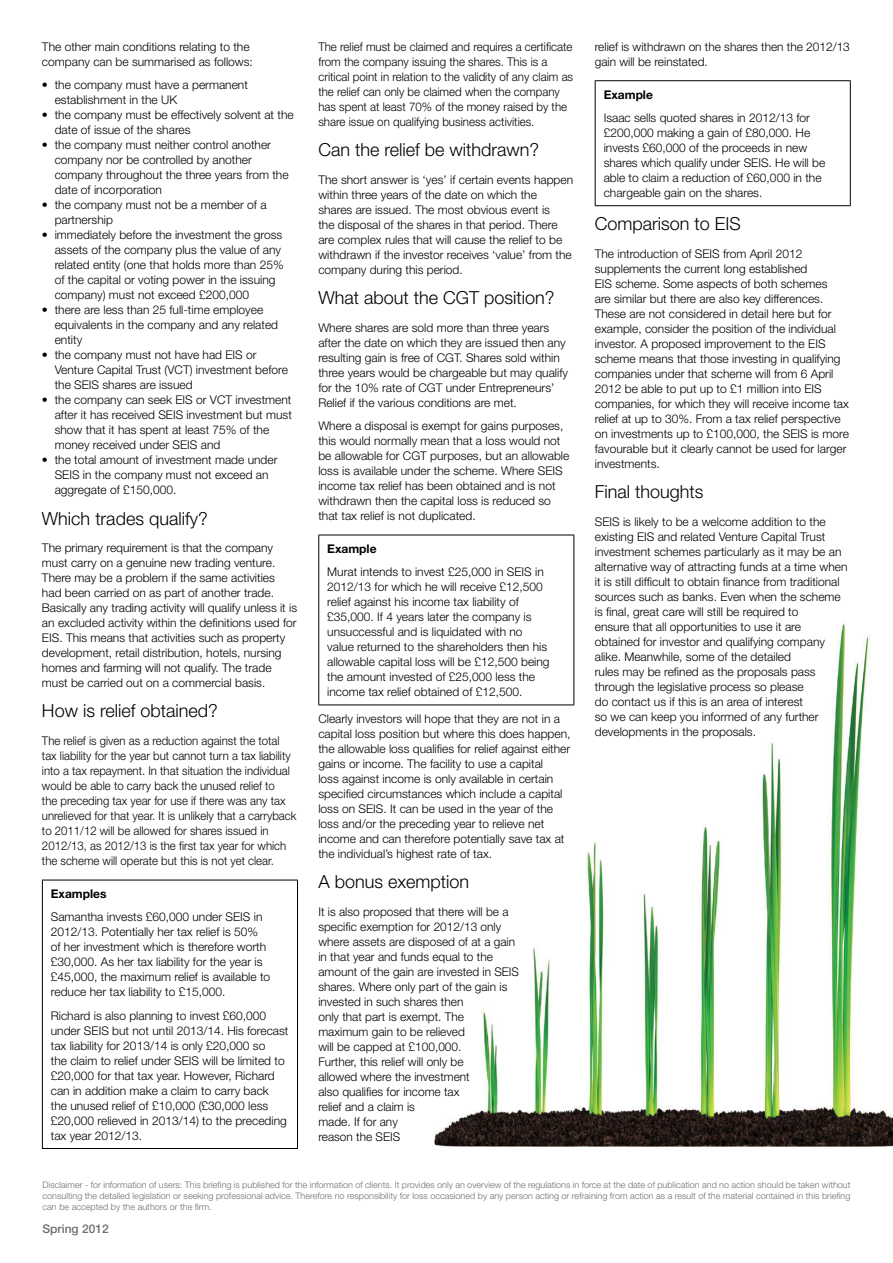
<style>
.page{position:relative;width:893px;height:1263px;background:#fff}
.page>*{position:absolute;margin:0;border:0;box-sizing:border-box;transform-origin:0 0}
.t1{font:300 18px "Helvetica Neue";color:#000}
.t2{font:300 12px/15px "Helvetica Neue";color:#000}
.t3{font:300 12px/15px "Helvetica Neue";color:#000;scale:.95 1}
.t4{font:300 12px/15px "Helvetica Neue";color:#000;scale:.96 1}
.t5{font:700 12px "Helvetica Neue";color:#000}
.t6{font:500 12px "Helvetica Neue";color:#6d6e71}
.t7{font:300 9px/10.8px "Helvetica Neue";letter-spacing:.005em;color:#6d6e71;text-align:justify}
</style>
<div class="page">
<img style="left:404px;top:608px;width:489px;height:539px">
<hr style="left:42px;top:880px;width:256px;height:1px;background:#000">
<hr style="left:42px;top:880px;width:1px;height:268px;background:#000">
<hr style="left:297px;top:880px;width:1px;height:268px;background:#000">
<hr style="left:42px;top:1148px;width:256px;height:1px;background:#000">
<hr style="left:318px;top:535px;width:256px;height:1px;background:#000">
<hr style="left:318px;top:535px;width:1px;height:169px;background:#000">
<hr style="left:573px;top:535px;width:1px;height:169px;background:#000">
<hr style="left:318px;top:704px;width:256px;height:1px;background:#000">
<hr style="left:595px;top:80px;width:256px;height:1px;background:#000">
<hr style="left:595px;top:81px;width:1px;height:124px;background:#000">
<hr style="left:850px;top:81px;width:1px;height:124px;background:#000">
<hr style="left:595px;top:205px;width:256px;height:1px;background:#000">
<p class="t2" style="left:42px;top:39px;width:212px">The other main conditions relating to the company can be summarised as follows:</p>
<p class="t2" style="left:55px;top:77px;width:195px;text-indent:-13px">• the company must have a permanent establishment in the UK</p>
<p class="t2" style="left:55px;top:107px;width:240px;text-indent:-13px">• the company must be effectively solvent at the date of issue of the shares</p>
<p class="t2" style="left:55px;top:137px;width:235px;text-indent:-13px">• the company must neither control another company nor be controlled by another company throughout the three years from the date of incorporation</p>
<p class="t2" style="left:55px;top:197px;width:213px;text-indent:-13px">• the company must not be a member of a partnership</p>
<p class="t2" style="left:55px;top:227px;width:230px;text-indent:-13px">• immediately before the investment the gross assets of the company plus the value of any related entity (one that holds more than 25% of the capital or voting power in the issuing company) must not exceed £200,000</p>
<p class="t2" style="left:55px;top:302px;width:225px;text-indent:-13px">• there are less than 25 full-time employee equivalents in the company and any related entity</p>
<p class="t2" style="left:55px;top:347px;width:235px;text-indent:-13px">• the company must not have had EIS or<br>Venture Capital Trust (VCT) investment before the SEIS shares are issued</p>
<p class="t2" style="left:55px;top:392px;width:239px;text-indent:-13px">• the company can seek EIS or VCT investment after it has received SEIS investment but must show that it has spent at least 75% of the money received under SEIS and</p>
<p class="t2" style="left:55px;top:452px;width:224px;text-indent:-13px">• the total amount of investment made under<br>SEIS in the company must not exceed an aggregate of £150,000.</p>
<h1 class="t1" style="left:42px;top:507px;width:167px">Which trades qualify?</h1>
<p class="t2" style="left:42px;top:540px;width:257px">The primary requirement is that the company must carry on a genuine new trading venture.<br>There may be a problem if the same activities had been carried on as part of another trade.<br>Basically any trading activity will qualify unless it is an excluded activity within the definitions used for EIS. This means that activities such as property development, retail distribution, hotels, nursing homes and farming will not qualify. The trade must be carried out on a commercial basis.</p>
<h1 class="t1" style="left:42px;top:700px;width:177px">How is relief obtained?</h1>
<p class="t3" style="left:42px;top:733px;width:269px">The relief is given as a reduction against the total tax liability for the year but cannot turn a tax liability into a tax repayment. In that situation the individual would be able to carry back the unused relief to<br>the preceding tax year for use if there was any tax unrelieved for that year. It is unlikely that a carryback to 2011/12 will be allowed for shares issued in 2012/13, as 2012/13 is the first tax year for which the scheme will operate but this is not yet clear.</p>
<p class="t5" style="left:51px;top:886px;width:57px">Examples</p>
<p class="t2" style="left:51px;top:909px;width:221px">Samantha invests £60,000 under SEIS in 2012/13. Potentially her tax relief is 50% of her investment which is therefore worth £30,000. As her tax liability for the year is £45,000, the maximum relief is available to reduce her tax liability to £15,000.</p>
<p class="t2" style="left:51px;top:1008px;width:239px">Richard is also planning to invest £60,000 under SEIS but not until 2013/14. His forecast tax liability for 2013/14 is only £20,000 so<br>the claim to relief under SEIS will be limited to £20,000 for that tax year. However, Richard can in addition make a claim to carry back<br>the unused relief of £10,000 (£30,000 less £20,000 relieved in 2013/14) to the preceding tax year 2012/13.</p>
<p class="t4" style="left:318px;top:39px;width:267px">The relief must be claimed and requires a certificate from the company issuing the shares. This is a critical point in relation to the validity of any claim as the relief can only be claimed when the company has spent at least 70% of the money raised by the share issue on qualifying business activities.</p>
<h1 class="t1" style="left:318px;top:139px;width:222px">Can the relief be withdrawn?</h1>
<p class="t2" style="left:318px;top:172px;width:256px">The short answer is ‘yes’ if certain events happen within three years of the date on which the shares are issued. The most obvious event is<br>the disposal of the shares in that period. There are complex rules that will cause the relief to be withdrawn if the investor receives ‘value’ from the company during this period.</p>
<h1 class="t1" style="left:318px;top:286px;width:238px">What about the CGT position?</h1>
<p class="t2" style="left:318px;top:320px;width:251px">Where shares are sold more than three years after the date on which they are issued then any resulting gain is free of CGT. Shares sold within three years would be chargeable but may qualify for the 10% rate of CGT under Entrepreneurs’ Relief if the various conditions are met.</p>
<p class="t2" style="left:318px;top:418px;width:252px">Where a disposal is exempt for gains purposes, this would normally mean that a loss would not be allowable for CGT purposes, but an allowable loss is available under the scheme. Where SEIS income tax relief has been obtained and is not withdrawn then the capital loss is reduced so that tax relief is not duplicated.</p>
<p class="t5" style="left:327px;top:541px;width:51px">Example</p>
<p class="t2" style="left:327px;top:564px;width:224px">Murat intends to invest £25,000 in SEIS in 2012/13 for which he will receive £12,500 relief against his income tax liability of £35,000. If 4 years later the company is unsuccessful and is liquidated with no value returned to the shareholders then his allowable capital loss will be £12,500 being the amount invested of £25,000 less the income tax relief obtained of £12,500.</p>
<p class="t2" style="left:318px;top:711px;width:254px">Clearly investors will hope that they are not in a capital loss position but where this does happen, the allowable loss qualifies for relief against either gains or income. The facility to use a capital<br>loss against income is only available in certain specified circumstances which include a capital loss on SEIS. It can be used in the year of the loss and/or the preceding year to relieve net income and can therefore potentially save tax at the individual’s highest rate of tax.</p>
<h1 class="t1" style="left:318px;top:870px;width:152px">A bonus exemption</h1>
<p class="t2" style="left:318px;top:904px;width:202px">It is also proposed that there will be a specific exemption for 2012/13 only where assets are disposed of at a gain in that year and funds equal to the amount of the gain are invested in SEIS shares. Where only part of the gain is invested in such shares then<br>only that part is exempt. The<br>maximum gain to be relieved<br>will be capped at £100,000.<br>Further, this relief will only be<br>allowed where the investment<br>also qualifies for income tax<br>relief and a claim is<br>made. If for any<br>reason the SEIS</p>
<p class="t2" style="left:595px;top:39px;width:257px">relief is withdrawn on the shares then the 2012/13 gain will be reinstated.</p>
<p class="t5" style="left:604px;top:87px;width:51px">Example</p>
<p class="t2" style="left:604px;top:110px;width:223px">Isaac sells quoted shares in 2012/13 for £200,000 making a gain of £80,000. He invests £60,000 of the proceeds in new shares which qualify under SEIS. He will be able to claim a reduction of £60,000 in the chargeable gain on the shares.</p>
<h1 class="t1" style="left:595px;top:213px;width:148px">Comparison to EIS</h1>
<p class="t2" style="left:595px;top:246px;width:256px">The introduction of SEIS from April 2012 supplements the current long established<br>EIS scheme. Some aspects of both schemes<br>are similar but there are also key differences.<br>These are not considered in detail here but for example, consider the position of the individual investor. A proposed improvement to the EIS scheme means that those investing in qualifying companies under that scheme will from 6 April 2012 be able to put up to £1 million into EIS companies, for which they will receive income tax relief at up to 30%. From a tax relief perspective on investments up to £100,000, the SEIS is more favourable but it clearly cannot be used for larger investments.</p>
<h1 class="t1" style="left:595px;top:481px;width:110px">Final thoughts</h1>
<p class="t2" style="left:595px;top:514px;width:254px">SEIS is likely to be a welcome addition to the existing EIS and related Venture Capital Trust investment schemes particularly as it may be an alternative way of attracting funds at a time when it is still difficult to obtain finance from traditional sources such as banks. Even when the scheme is final, great care will still be required to<br>ensure that all opportunities to use it are obtained for investor and qualifying company alike. Meanwhile, some of the detailed<br>rules may be refined as the proposals pass through the legislative process so please<br>do contact us if this is an area of interest<br>so we can keep you informed of any further developments in the proposals.</p>
<p class="t7" style="left:43px;top:1179px;width:809px">Disclaimer - for information of users: This briefing is published for the information of clients. It provides only an overview of the regulations in force at the date of publication and no action should be taken without consulting the detailed legislation or seeking professional advice. Therefore no responsibility for loss occasioned by any person acting or refraining from action as a result of the material contained in this briefing can be accepted by the authors or the firm.</p>
<p class="t6" style="left:43px;top:1222px;width:68px">Spring 2012</p>
</div>
